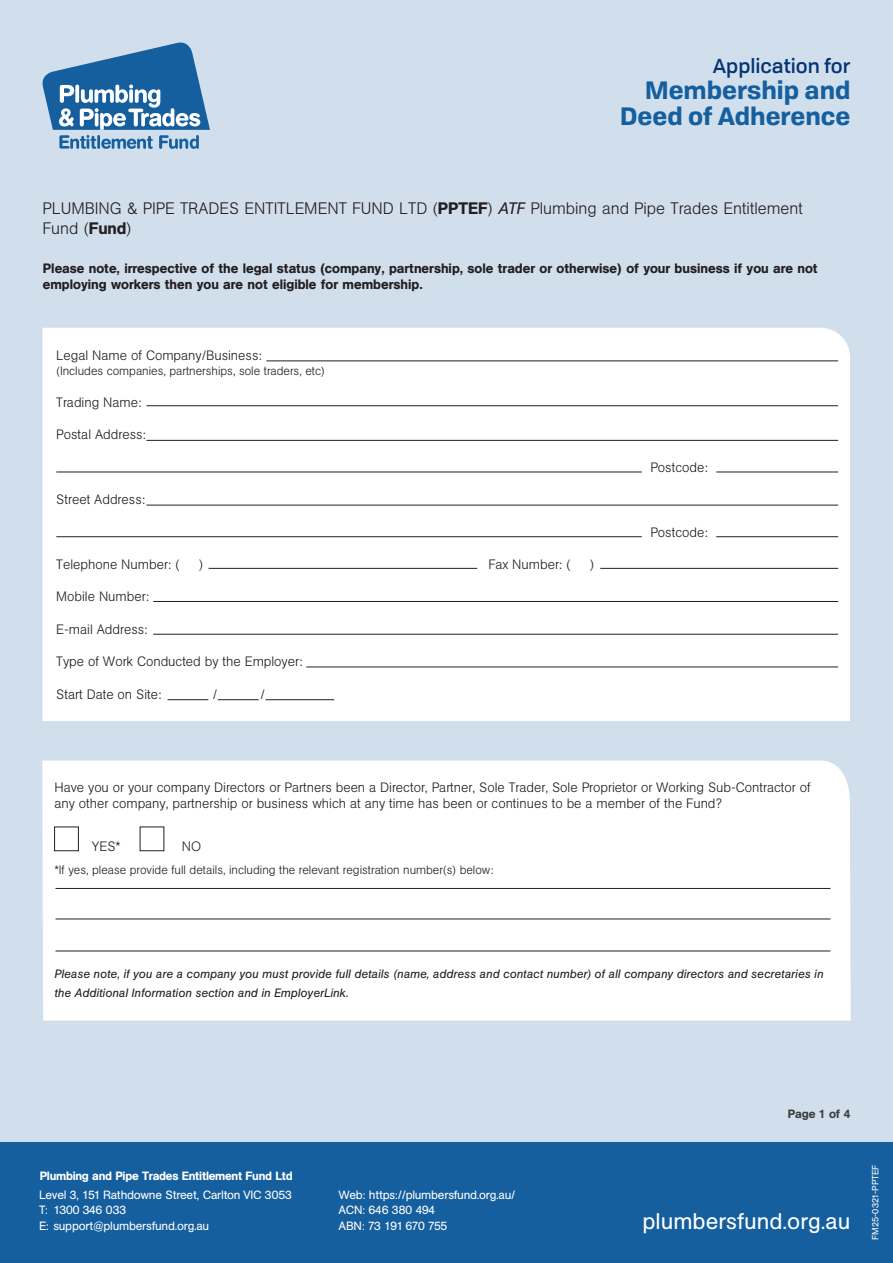
<style>
.page{position:relative;width:893px;height:1263px;background:#fff}
.page>*{position:absolute;margin:0;border:0;box-sizing:border-box;transform-origin:0 0}
.t1{font:700 24.45px/26px "Tofino";color:#155f9f;text-align:right}
.t2{font:22.5px "AG Book BQ";color:#fff}
.t3{font:500 19.8px "Tofino";color:#053474}
.Text_subheads{font:300 16.5px/19.8px "AG Book BQ";color:#231f20}
.t4{font:300 13.5px/16.2px "AG Book BQ";color:#231f20}
.Form_Body{font:500 13.5px/16.2px "AG Book BQ";color:#231f20}
.t5{font:italic 12px "AG Book BQ";color:#231f20}
.t6{font:300 12px "AG Book BQ";color:#231f20}
.Text_subheads-2{font:500 12px "AG Book BQ";letter-spacing:-.015em;color:#3e3e3f}
.t7{font:11.85px/15.3px "AG Book BQ";letter-spacing:-.02em;color:#fff}
.t8{font:500 11.85px "AG Book BQ";letter-spacing:-.02em;color:#fff}
.t9{font:9px "AG Book BQ";color:#fff}
.s1{font-weight:500}
.s2{font-weight:400;font-style:italic}
</style>
<div class="page">
<div style="left:0;top:0;width:893px;height:1195px;background:#d1dfec"></div>
<div style="left:0;top:1142px;width:893px;height:121px;background:#155f9f"></div>
<svg style="left:43px;top:43px;width:167px;height:106px"></svg>
<div style="left:43px;top:328px;width:807px;height:393px;background:#fff"></div>
<hr style="left:266px;top:361px;width:572px;height:1px;background:#231f20">
<hr style="left:146px;top:405px;width:692px;height:1px;background:#231f20">
<hr style="left:146px;top:440px;width:692px;height:1px;background:#231f20">
<hr style="left:56px;top:472px;width:586px;height:1px;background:#231f20">
<hr style="left:716px;top:472px;width:122px;height:1px;background:#231f20">
<hr style="left:146px;top:505px;width:692px;height:1px;background:#231f20">
<hr style="left:56px;top:536px;width:586px;height:1px;background:#231f20">
<hr style="left:209px;top:568px;width:268px;height:1px;background:#231f20">
<hr style="left:153px;top:601px;width:685px;height:1px;background:#231f20">
<hr style="left:153px;top:634px;width:685px;height:1px;background:#231f20">
<hr style="left:306px;top:667px;width:532px;height:1px;background:#231f20">
<hr style="left:600px;top:568px;width:238px;height:1px;background:#231f20">
<hr style="left:716px;top:536px;width:122px;height:1px;background:#231f20">
<hr style="left:168px;top:699px;width:40px;height:1px;background:#231f20">
<hr style="left:218px;top:699px;width:41px;height:1px;background:#231f20">
<hr style="left:266px;top:699px;width:68px;height:1px;background:#231f20">
<div style="left:42px;top:760px;width:809px;height:260px;background:#fff"></div>
<div style="left:54px;top:827px;width:25px;height:24px;border:1px solid #231f20"></div>
<hr style="left:55px;top:919px;width:775px;height:1px;background:#231f20">
<hr style="left:55px;top:951px;width:775px;height:1px;background:#231f20">
<hr style="left:55px;top:888px;width:775px;height:1px;background:#231f20">
<p class="t3" style="left:713px;top:51px;width:139px">Application for</p>
<p class="t1" style="left:620px;top:75px;width:232px">Membership and<br>Deed of Adherence</p>
<p class="Text_subheads" style="left:43px;top:198px;width:762px">PLUMBING &amp; PIPE TRADES ENTITLEMENT FUND LTD (<span class="s1">PPTEF</span>) <span class="s2">ATF</span> Plumbing and Pipe Trades Entitlement<br>Fund (<span class="s1">Fund</span>)</p>
<p class="Form_Body" style="left:43px;top:260px;width:776px">Please note, irrespective of the legal status (company, partnership, sole trader or otherwise) of your business if you are not employing workers then you are not eligible for membership.</p>
<p class="t4" style="left:56px;top:347px;width:207px">Legal Name of Company/Business:</p>
<p class="t6" style="left:56px;top:363px;width:270px">(Includes companies, partnerships, sole traders, etc)</p>
<p class="t4" style="left:56px;top:394px;width:87px">Trading Name:</p>
<p class="t4" style="left:56px;top:427px;width:91px">Postal Address:</p>
<p class="t4" style="left:56px;top:491px;width:90px">Street Address:</p>
<p class="t4" style="left:56px;top:556px;width:125px">Telephone Number: (</p>
<p class="t4" style="left:199px;top:556px;width:6px">)</p>
<p class="t4" style="left:488px;top:556px;width:84px">Fax Number: (</p>
<p class="t4" style="left:590px;top:556px;width:6px">)</p>
<p class="t4" style="left:56px;top:589px;width:94px">Mobile Number:</p>
<p class="t4" style="left:56px;top:621px;width:93px">E-mail Address:</p>
<p class="t4" style="left:56px;top:653px;width:248px">Type of Work Conducted by the Employer:</p>
<p class="t4" style="left:56px;top:686px;width:107px">Start Date on Site:</p>
<p class="t4" style="left:213px;top:686px;width:6px">/</p>
<p class="t4" style="left:261px;top:686px;width:6px">/</p>
<p class="t4" style="left:650px;top:459px;width:59px">Postcode:</p>
<p class="t4" style="left:650px;top:524px;width:59px">Postcode:</p>
<p class="t4" style="left:54px;top:779px;width:758px">Have you or your company Directors or Partners been a Director, Partner, Sole Trader, Sole Proprietor or Working Sub-Contractor of any other company, partnership or business which at any time has been or continues to be a member of the Fund?</p>
<p class="t4" style="left:92px;top:838px;width:30px">YES*</p>
<p class="t4" style="left:182px;top:838px;width:21px">NO</p>
<p class="t6" style="left:54px;top:863px;width:441px">*If yes, please provide full details, including the relevant registration number(s) below:</p>
<p class="t5" style="left:54px;top:967px;width:771px">Please note, if you are a company you must provide full details (name, address and contact number) of all company directors and secretaries in</p>
<p class="t5" style="left:54px;top:986px;width:296px">the Additional Information section and in EmployerLink.</p>
<p class="Text_subheads-2" style="left:788px;top:1106px;width:64px">Page 1 of 4</p>
<p class="t8" style="left:40px;top:1169px;width:255px">Plumbing and Pipe Trades Entitlement Fund Ltd</p>
<p class="t9" style="left:870px;top:1239px;width:76px;rotate:-90deg">FM25-0321-PPTEF</p>
<p class="t7" style="left:39px;top:1187px;width:254px">Level 3, 151 Rathdowne Street, Carlton VIC 3053<br>T: 1300 346 033<br>E: support@plumbersfund.org.au</p>
<p class="t7" style="left:339px;top:1187px;width:178px">Web: https://plumbersfund.org.au/<br>ACN: 646 380 494<br>ABN: 73 191 670 755</p>
<h2 class="t2" style="left:642px;top:1208px;width:210px">plumbersfund.org.au</h2>
</div>
